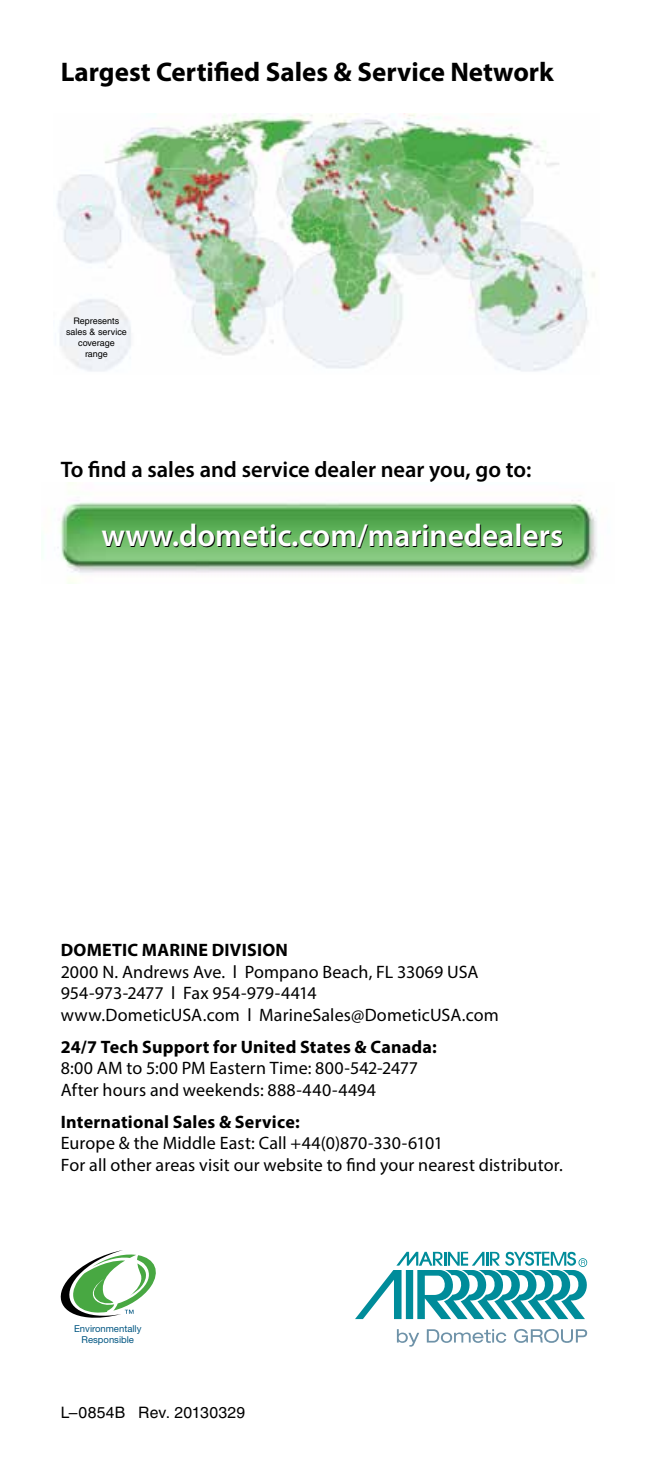
<style>
.page{position:relative;width:648px;height:1458px;background:#fff}
.page>*{position:absolute;margin:0;border:0;box-sizing:border-box;transform-origin:0 0}
.t1{font:600 31.5px "Myriad Pro";color:#000}
.t2{font:700 27px "Myriad Pro";color:#000}
.t3{font:600 22.5px "Myriad Pro";color:#000}
.t4{font:18px/21.6px "Myriad Pro";letter-spacing:.005em;color:#000}
.t5{font:700 18px "Myriad Pro";letter-spacing:.015em;color:#000}
.t6{font:15.75px "Helvetica LT Std";letter-spacing:.015em;color:#000}
.t7{font:9.45px/10.6px "Helvetica Neue";color:#005581;text-align:center}
.t8{font:9px/10.8px "Helvetica LT Std";color:#000;text-align:center}
.s1{font-weight:700}
.s2{font-style:inherit}
</style>
<div class="page">
<img style="left:56px;top:113px;width:539px;height:259px">
<img style="left:57px;top:483px;width:540px;height:101px">
<svg style="left:61px;top:1250px;width:95px;height:68px"></svg>
<svg style="left:355px;top:1252px;width:232px;height:67px"></svg>
<svg style="left:397px;top:1329px;width:22px;height:18px"></svg>
<svg style="left:427px;top:1329px;width:79px;height:14px"></svg>
<svg style="left:514px;top:1329px;width:73px;height:14px"></svg>
<h2 class="t2" style="left:61px;top:54px;width:495px">Largest Certified Sales &amp; Service Network</h2>
<p class="t8" style="left:66px;top:316px;width:62px">Represents sales &amp; service coverage range</p>
<p class="t3" style="left:61px;top:455px;width:472px">To find a sales and service dealer near you, go to:</p>
<h1 class="t1" style="left:102px;top:517px;width:463px">www.dometic.com/marinedealers</h1>
<p class="t5" style="left:61px;top:938px;width:229px">DOMETIC MARINE DIVISION</p>
<p class="t4" style="left:61px;top:961px;width:440px">2000 N. Andrews Ave. l Pompano Beach, FL 33069 USA<br>954-973-2477 l Fax 954-979-4414 www.DometicUSA.com l MarineSales@DometicUSA.com</p>
<p class="t4" style="left:61px;top:1036px;width:378px"><span class="s1">24/7 Tech Support for United States &amp; Canada:<br></span>8:00 <span class="s2">AM</span> to 5:00 PM Eastern Time: 800-542-2477<br>After hours and weekends: 888-440-4494</p>
<p class="t5" style="left:61px;top:1110px;width:240px">International Sales &amp; Service:</p>
<p class="t4" style="left:61px;top:1132px;width:504px">Europe &amp; the Middle East: Call +44(0)870-330-6101<br>For all other areas visit our website to find your nearest distributor.</p>
<p class="t7" style="left:74px;top:1323px;width:69px">Environmentally<br>Responsible</p>
<p class="t6" style="left:61px;top:1403px;width:186px">L–0854B Rev. 20130329</p>
</div>
